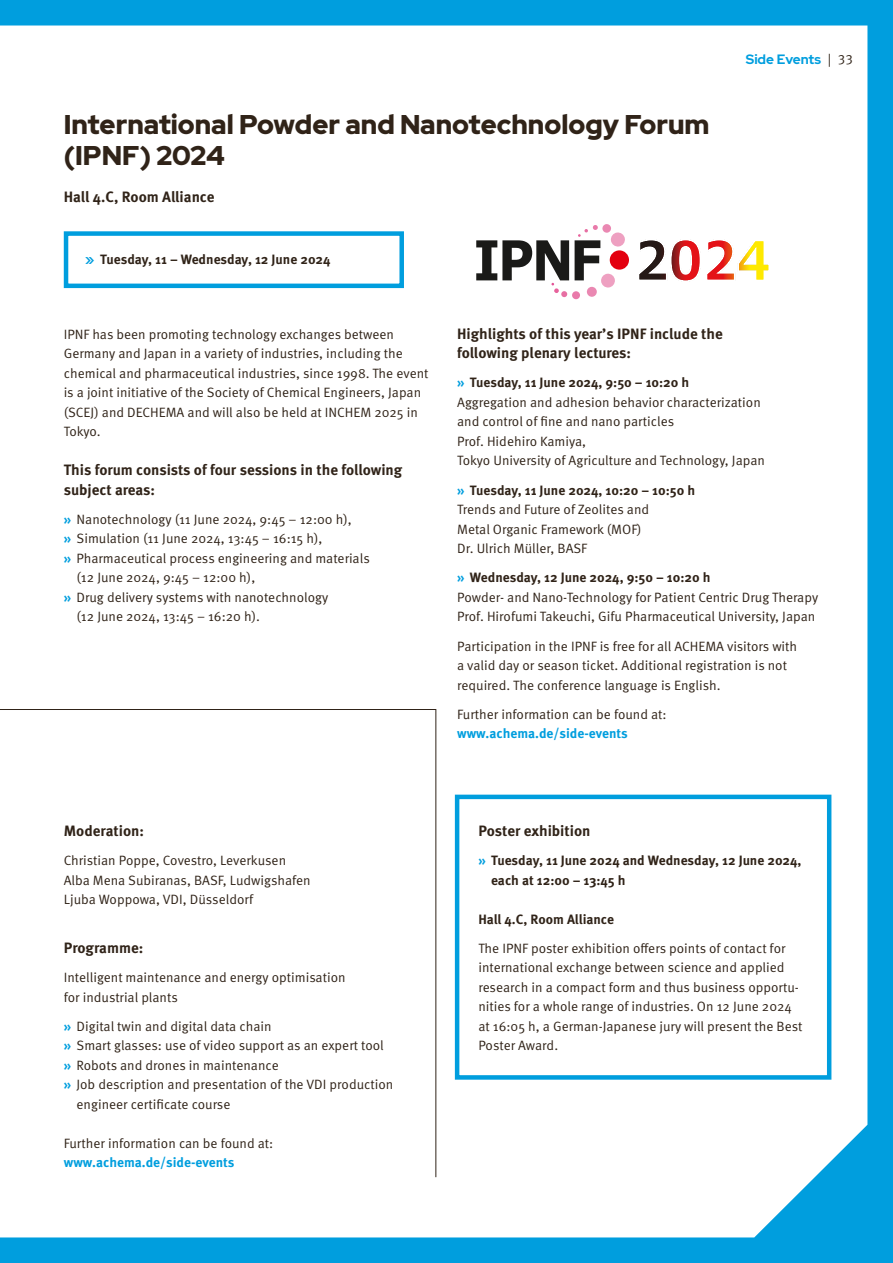
<style>
.page{position:relative;width:893px;height:1263px;background:#009ede}
.page>*{position:absolute;margin:0;border:0;box-sizing:border-box;transform-origin:0 0}
.Head_Red_Hat_Display__18pt{font:900 27px/31.5px "Red Hat Display";color:#302318}
.Meta_Black__10pt{font:700 15px/19.5px "Meta Pro";color:#302318}
.Copy_9pt{font:13.5px/19.5px "Meta Pro Norm";color:#302318}
.Copy_vor_Call_to_action{font:700 13.5px/19.5px "Meta Pro";color:#302318}
.Copy_9pt-2{font:700 13.5px "Meta Pro";letter-spacing:-.005em;color:#302318}
.Pagina{font:700 13.5px "Red Hat Display";color:#009ede}
.s1{font-family:"Red Hat Display";color:#009ede}
.s2{font-family:"Meta Pro Norm";font-weight:400;color:#302318}
.s3{font-family:"Meta Pro";font-weight:700;color:#009ede}
.s4{color:#009ede}
</style>
<div class="page">
<div style="left:0;top:26px;width:867px;height:1211px;background:#fff"></div>
<div style="left:0;top:709px;width:437px;height:469px;background:#fff"></div>
<div style="left:455px;top:795px;width:376px;height:285px;border:4px solid #009ede"></div>
<div style="left:64px;top:231px;width:340px;height:57px;border:4px solid #009ede"></div>
<div style="left:476px;top:224px;width:296px;height:75px;background:#fff"></div>
<div style="left:572px;top:291px;width:8px;height:8px;background:#e97aaa;border-radius:50%"></div>
<div style="left:587px;top:287px;width:10px;height:10px;background:#ea88b2;border-radius:50%"></div>
<div style="left:601px;top:273px;width:14px;height:15px;background:#eea0c1;border-radius:50%"></div>
<div style="left:610px;top:250px;width:19px;height:20px;background:#e3000f;border-radius:50%"></div>
<svg style="left:610px;top:232px;width:15px;height:15px"></svg>
<div style="left:602px;top:224px;width:9px;height:9px;background:#ea88b2;border-radius:50%"></div>
<svg style="left:476px;top:240px;width:93px;height:57px"></svg>
<svg style="left:575px;top:225px;width:25px;height:55px"></svg>
<svg style="left:639px;top:239px;width:130px;height:43px"></svg>
<p class="Head_Red_Hat_Display__18pt" style="left:64px;top:108px;width:647px">International Powder and Nanotechnology Forum (IPNF) 2024</p>
<p class="Meta_Black__10pt" style="left:64px;top:186px;width:152px">Hall 4.C, Room Alliance</p>
<p class="Copy_vor_Call_to_action" style="left:85px;top:249px;width:247px"><span class="s1">»</span> Tuesday, 11 – Wednesday, 12 June 2024</p>
<p class="Pagina" style="left:746px;top:50px;width:109px">Side Events <span class="s2">| 33</span></p>
<p class="Copy_9pt" style="left:64px;top:323px;width:366px">IPNF has been promoting technology exchanges between Germany and Japan in a variety of industries, including the chemical and pharmaceutical industries, since 1998. The event is a joint initiative of the Society of Chemical Engineers, Japan (SCEJ) and DECHEMA and will also be held at INCHEM 2025 in Tokyo.</p>
<p class="Meta_Black__10pt" style="left:64px;top:459px;width:340px">This forum consists of four sessions in the following subject areas:</p>
<p class="Copy_9pt" style="left:64px;top:508px;width:289px"><span class="s3">»</span> Nanotechnology (11 June 2024, 9:45 – 12:00 h),</p>
<p class="Copy_9pt" style="left:64px;top:528px;width:260px"><span class="s3">»</span> Simulation (11 June 2024, 13:45 – 16:15 h),</p>
<p class="Copy_9pt" style="left:77px;top:547px;width:295px;text-indent:-13px"><span class="s3">»</span> Pharmaceutical process engineering and materials (12 June 2024, 9:45 – 12:00 h),</p>
<p class="Copy_9pt" style="left:77px;top:586px;width:253px;text-indent:-13px"><span class="s3">»</span> Drug delivery systems with nanotechnology (12 June 2024, 13:45 – 16:20 h).</p>
<p class="Meta_Black__10pt" style="left:457px;top:323px;width:267px">Highlights of this year’s IPNF include the following plenary lectures:</p>
<p class="Copy_vor_Call_to_action" style="left:457px;top:372px;width:234px"><span class="s4">»</span> Tuesday, 11 June 2024, 9:50 – 10:20 h</p>
<p class="Copy_9pt" style="left:457px;top:391px;width:305px">Aggregation and adhesion behavior characterization and control of fine and nano particles</p>
<p class="Copy_9pt" style="left:457px;top:430px;width:309px">Prof. Hidehiro Kamiya,<br>Tokyo University of Agriculture and Technology, Japan</p>
<p class="Copy_vor_Call_to_action" style="left:457px;top:479px;width:240px"><span class="s4">»</span> Tuesday, 11 June 2024, 10:20 – 10:50 h</p>
<p class="Copy_9pt" style="left:457px;top:499px;width:194px">Trends and Future of Zeolites and<br>Metal Organic Framework (MOF)</p>
<p class="Copy_9pt" style="left:457px;top:538px;width:132px">Dr. Ulrich Müller, BASF</p>
<p class="Copy_vor_Call_to_action" style="left:457px;top:567px;width:255px"><span class="s4">»</span> Wednesday, 12 June 2024, 9:50 – 10:20 h</p>
<p class="Copy_9pt" style="left:457px;top:586px;width:363px">Powder- and Nano-Technology for Patient Centric Drug Therapy</p>
<p class="Copy_9pt" style="left:457px;top:606px;width:360px">Prof. Hirofumi Takeuchi, Gifu Pharmaceutical University, Japan</p>
<p class="Copy_9pt" style="left:457px;top:635px;width:342px">Participation in the IPNF is free for all ACHEMA visitors with a valid day or season ticket. Additional registration is not required. The conference language is English.</p>
<p class="Copy_9pt" style="left:457px;top:703px;width:211px">Further information can be found at: <span class="s3">www.achema.de/side-events</span></p>
<p class="Meta_Black__10pt" style="left:64px;top:820px;width:82px">Moderation:</p>
<p class="Copy_9pt" style="left:64px;top:850px;width:224px">Christian Poppe, Covestro, Leverkusen</p>
<p class="Copy_9pt" style="left:64px;top:869px;width:248px">Alba Mena Subiranas, BASF, Ludwigshafen</p>
<p class="Copy_9pt" style="left:64px;top:889px;width:191px">Ljuba Woppowa, VDI, Düsseldorf</p>
<p class="Meta_Black__10pt" style="left:64px;top:937px;width:81px">Programme:</p>
<p class="Copy_9pt" style="left:64px;top:967px;width:283px">Intelligent maintenance and energy optimisation for industrial plants</p>
<p class="Copy_9pt" style="left:64px;top:1015px;width:209px"><span class="s3">»</span> Digital twin and digital data chain</p>
<p class="Copy_9pt" style="left:64px;top:1035px;width:322px"><span class="s3">»</span> Smart glasses: use of video support as an expert tool</p>
<p class="Copy_9pt" style="left:64px;top:1054px;width:216px"><span class="s3">»</span> Robots and drones in maintenance</p>
<p class="Copy_9pt" style="left:77px;top:1074px;width:318px;text-indent:-13px"><span class="s3">»</span> Job description and presentation of the VDI production engineer certificate course</p>
<p class="Copy_9pt" style="left:64px;top:1132px;width:211px">Further information can be found at: <span class="s3">www.achema.de/side-events</span></p>
<p class="Meta_Black__10pt" style="left:478px;top:820px;width:114px">Poster exhibition</p>
<p class="Copy_vor_Call_to_action" style="left:491px;top:850px;width:312px;text-indent:-13px"><span class="s4">»</span> Tuesday, 11 June 2024 and Wednesday, 12 June 2024, each at 12:00 – 13:45 h</p>
<p class="Copy_9pt-2" style="left:478px;top:908px;width:137px">Hall 4.C, Room Alliance</p>
<p class="Copy_9pt" style="left:478px;top:937px;width:326px">The IPNF poster exhibition offers points of contact for international exchange between science and applied research in a compact form and thus business opportu&shy;nities for a whole range of industries. On 12 June 2024 at 16:05 h, a German-Japanese jury will present the Best Poster Award.</p>
</div>
